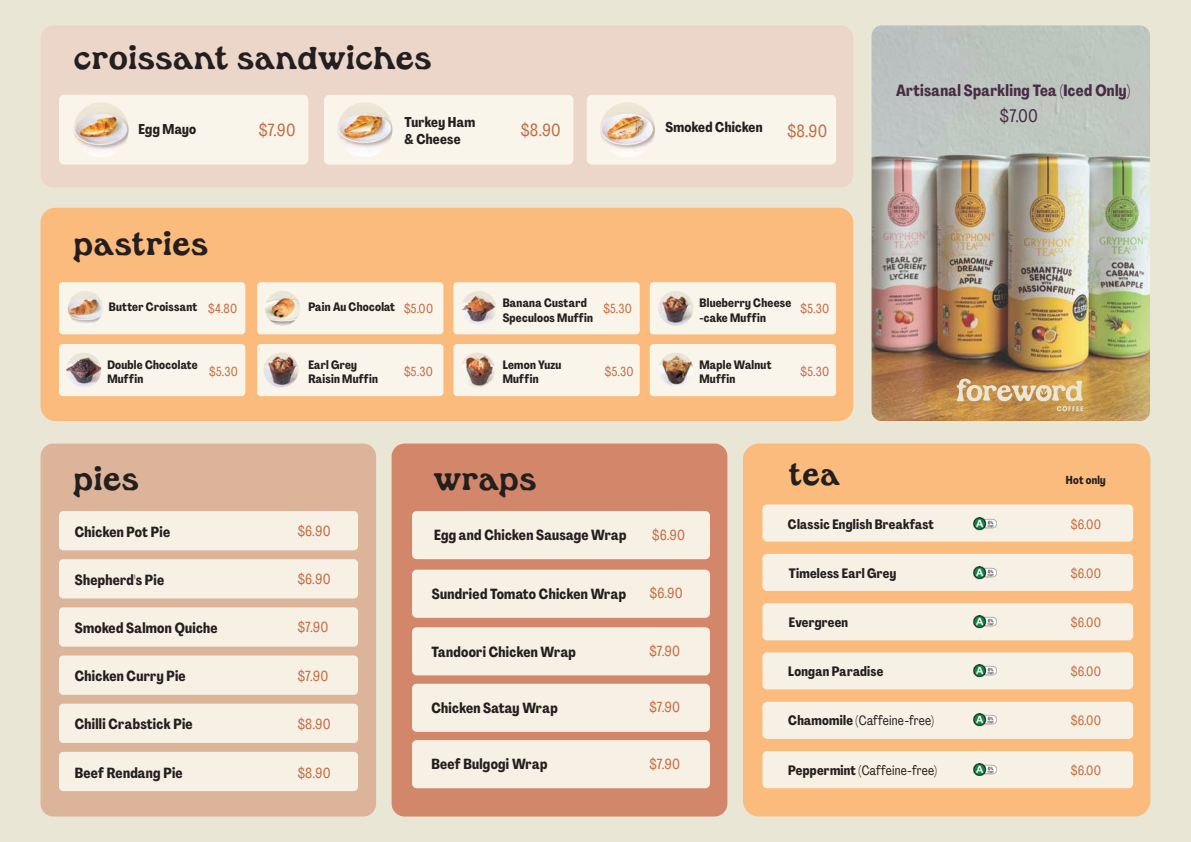
<style>
.page{position:relative;width:1191px;height:842px;background:#eae6d6}
.page>*{position:absolute;margin:0;border:0;box-sizing:border-box;transform-origin:0 0}
.t1{font:700 27.9px "MC Sequoia";color:#231f20}
.t2{font:700 26.9px "MC Sequoia";color:#231f20}
.t3{font:18px "PP Agrandir Tight";color:#492c44}
.t4{font:17.4px "PP Agrandir Tight";color:#c26c41}
.t5{font:700 16px "PP Agrandir Tight";letter-spacing:.02em;color:#492c44}
.t6{font:700 14.5px "PP Agrandir Tight";letter-spacing:.02em;color:#221f1f}
.t7{font:14.5px "PP Agrandir Tight";letter-spacing:.02em;color:#c26c41}
.t8{font:700 14px/16.8px "PP Agrandir Tight";letter-spacing:.02em;color:#221f1f}
.t9{font:700 13.4px "PP Agrandir Tight";letter-spacing:.02em;color:#221f1f}
.t10{font:13.4px "PP Agrandir Tight";letter-spacing:.02em;color:#221f1f}
.t11{font:13.4px "PP Agrandir Tight";letter-spacing:.02em;color:#c26c41}
.t12{font:13px "PP Agrandir Tight";letter-spacing:.02em;color:#c26c41}
.t13{font:700 12px/14.4px "PP Agrandir Tight";letter-spacing:.02em;color:#221f1f}
.t14{font:700 11.4px "PP Agrandir Tight";letter-spacing:.02em;color:#221f1f}
.s1{font-weight:700}
</style>
<div class="page">
<div style="left:41px;top:444px;width:335px;height:372px;background:#dbb499;border-radius:13px"></div>
<div style="left:59px;top:511px;width:299px;height:39px;background:#f7f0e4;border-radius:4px"></div>
<div style="left:59px;top:559px;width:299px;height:39px;background:#f7f0e4;border-radius:4px"></div>
<div style="left:59px;top:607px;width:299px;height:40px;background:#f7f0e4;border-radius:4px"></div>
<div style="left:59px;top:655px;width:299px;height:40px;background:#f7f0e4;border-radius:4px"></div>
<div style="left:59px;top:704px;width:299px;height:39px;background:#f7f0e4;border-radius:4px"></div>
<div style="left:59px;top:752px;width:299px;height:39px;background:#f7f0e4;border-radius:4px"></div>
<div style="left:41px;top:208px;width:812px;height:213px;background:#fabb7c;border-radius:15px"></div>
<div style="left:41px;top:25px;width:812px;height:163px;background:#ecd6c9;border-radius:13px"></div>
<div style="left:743px;top:444px;width:407px;height:372px;background:#fabb7c;border-radius:16px"></div>
<div style="left:762px;top:504px;width:371px;height:38px;background:#f7f0e4;border-radius:5px"></div>
<div style="left:762px;top:554px;width:371px;height:37px;background:#f7f0e4;border-radius:5px"></div>
<div style="left:762px;top:603px;width:371px;height:37px;background:#f7f0e4;border-radius:5px"></div>
<div style="left:762px;top:652px;width:371px;height:37px;background:#f7f0e4;border-radius:5px"></div>
<div style="left:762px;top:702px;width:371px;height:37px;background:#f7f0e4;border-radius:5px"></div>
<div style="left:762px;top:751px;width:371px;height:37px;background:#f7f0e4;border-radius:5px"></div>
<img style="left:973px;top:517px;width:23px;height:13px">
<img style="left:973px;top:567px;width:23px;height:13px">
<img style="left:973px;top:615px;width:23px;height:13px">
<img style="left:973px;top:664px;width:23px;height:13px">
<img style="left:973px;top:714px;width:23px;height:13px">
<img style="left:973px;top:763px;width:23px;height:13px">
<img style="left:871px;top:25px;width:279px;height:396px;border-radius:10px">
<div style="left:59px;top:282px;width:186px;height:52px;background:#f9f5eb;border-radius:4px"></div>
<img style="left:68px;top:291px;width:35px;height:35px;border-radius:18px">
<div style="left:257px;top:282px;width:186px;height:52px;background:#f9f5eb;border-radius:4px"></div>
<img style="left:265px;top:291px;width:35px;height:35px;border-radius:17px">
<div style="left:453px;top:282px;width:187px;height:52px;background:#f9f5eb;border-radius:4px"></div>
<img style="left:461px;top:291px;width:35px;height:35px;border-radius:18px">
<div style="left:649px;top:282px;width:187px;height:52px;background:#f9f5eb;border-radius:4px"></div>
<img style="left:658px;top:291px;width:35px;height:35px;border-radius:18px">
<div style="left:59px;top:344px;width:186px;height:52px;background:#f9f5eb;border-radius:4px"></div>
<img style="left:66px;top:353px;width:35px;height:35px;border-radius:17px">
<div style="left:257px;top:344px;width:186px;height:52px;background:#f9f5eb;border-radius:4px"></div>
<img style="left:263px;top:353px;width:35px;height:35px;border-radius:17px">
<div style="left:453px;top:344px;width:187px;height:52px;background:#f9f5eb;border-radius:4px"></div>
<img style="left:460px;top:353px;width:35px;height:35px;border-radius:17px">
<div style="left:649px;top:344px;width:187px;height:52px;background:#f9f5eb;border-radius:4px"></div>
<img style="left:658px;top:352px;width:35px;height:35px;border-radius:18px">
<div style="left:59px;top:95px;width:249px;height:70px;background:#f9f5eb;border-radius:5px"></div>
<img style="left:74px;top:102px;width:55px;height:55px;border-radius:27px">
<div style="left:324px;top:95px;width:249px;height:70px;background:#f9f5eb;border-radius:5px"></div>
<img style="left:337px;top:102px;width:55px;height:55px;border-radius:27px">
<div style="left:587px;top:95px;width:249px;height:70px;background:#f9f5eb;border-radius:5px"></div>
<img style="left:600px;top:102px;width:55px;height:55px;border-radius:27px">
<div style="left:391px;top:444px;width:336px;height:372px;background:#d2866a;border-radius:13px"></div>
<div style="left:412px;top:511px;width:298px;height:48px;background:#f7f0e4;border-radius:5px"></div>
<div style="left:412px;top:740px;width:298px;height:48px;background:#f7f0e4;border-radius:5px"></div>
<div style="left:412px;top:684px;width:298px;height:48px;background:#f7f0e4;border-radius:5px"></div>
<div style="left:412px;top:627px;width:298px;height:48px;background:#f7f0e4;border-radius:5px"></div>
<div style="left:412px;top:570px;width:298px;height:48px;background:#f7f0e4;border-radius:5px"></div>
<svg style="left:956px;top:377px;width:127px;height:34px"></svg>
<h1 class="t1" style="left:74px;top:37px;width:360px">croissant sandwiches</h1>
<p class="t8" style="left:139px;top:120px;width:59px">Egg Mayo</p>
<p class="t8" style="left:404px;top:114px;width:72px">Turkey Ham &amp; Cheese</p>
<p class="t4" style="left:259px;top:119px;width:38px">$7.90</p>
<p class="t4" style="left:521px;top:119px;width:41px">$8.90</p>
<p class="t8" style="left:665px;top:119px;width:99px">Smoked Chicken</p>
<p class="t4" style="left:787px;top:120px;width:41px">$8.90</p>
<h1 class="t1" style="left:74px;top:223px;width:136px">pastries</h1>
<p class="t13" style="left:109px;top:300px;width:90px">Butter Croissant</p>
<p class="t13" style="left:308px;top:300px;width:88px">Pain Au Chocolat</p>
<p class="t13" style="left:502px;top:296px;width:92px">Banana Custard<br>Speculoos Muffin</p>
<p class="t13" style="left:699px;top:296px;width:93px">Blueberry Cheese -cake Muffin</p>
<p class="t13" style="left:107px;top:358px;width:92px">Double Chocolate<br>Muffin</p>
<p class="t13" style="left:308px;top:358px;width:71px">Earl Grey<br>Raisin Muffin</p>
<p class="t13" style="left:502px;top:358px;width:60px">Lemon Yuzu<br>Muffin</p>
<p class="t13" style="left:699px;top:358px;width:73px">Maple Walnut<br>Muffin</p>
<p class="t12" style="left:208px;top:300px;width:31px">$4.80</p>
<p class="t12" style="left:404px;top:300px;width:30px">$5.00</p>
<p class="t12" style="left:603px;top:301px;width:30px">$5.30</p>
<p class="t12" style="left:800px;top:301px;width:30px">$5.30</p>
<p class="t12" style="left:209px;top:363px;width:30px">$5.30</p>
<p class="t12" style="left:404px;top:363px;width:30px">$5.30</p>
<p class="t12" style="left:605px;top:363px;width:30px">$5.30</p>
<p class="t12" style="left:800px;top:363px;width:30px">$5.30</p>
<p class="t5" style="left:896px;top:81px;width:236px">Artisanal Sparkling Tea (Iced Only)</p>
<p class="t3" style="left:1000px;top:105px;width:40px">$7.00</p>
<h1 class="t1" style="left:74px;top:458px;width:67px">pies</h1>
<p class="t6" style="left:75px;top:523px;width:97px">Chicken Pot Pie</p>
<p class="t6" style="left:75px;top:571px;width:91px">Shepherd's Pie</p>
<p class="t6" style="left:75px;top:619px;width:144px">Smoked Salmon Quiche</p>
<p class="t6" style="left:75px;top:667px;width:112px">Chicken Curry Pie</p>
<p class="t6" style="left:75px;top:715px;width:119px">Chilli Crabstick Pie</p>
<p class="t6" style="left:75px;top:763px;width:109px">Beef Rendang Pie</p>
<p class="t7" style="left:298px;top:522px;width:34px">$6.90</p>
<p class="t7" style="left:298px;top:570px;width:34px">$6.90</p>
<p class="t7" style="left:298px;top:618px;width:32px">$7.90</p>
<p class="t7" style="left:298px;top:667px;width:32px">$7.90</p>
<p class="t7" style="left:298px;top:715px;width:35px">$8.90</p>
<p class="t7" style="left:298px;top:764px;width:35px">$8.90</p>
<h1 class="t1" style="left:433px;top:458px;width:105px">wraps</h1>
<p class="t6" style="left:434px;top:526px;width:194px">Egg and Chicken Sausage Wrap</p>
<p class="t7" style="left:652px;top:526px;width:34px">$6.90</p>
<p class="t6" style="left:432px;top:585px;width:196px">Sundried Tomato Chicken Wrap</p>
<p class="t7" style="left:650px;top:584px;width:34px">$6.90</p>
<p class="t6" style="left:431px;top:643px;width:146px">Tandoori Chicken Wrap</p>
<p class="t7" style="left:649px;top:642px;width:32px">$7.90</p>
<p class="t6" style="left:431px;top:699px;width:128px">Chicken Satay Wrap</p>
<p class="t7" style="left:649px;top:698px;width:32px">$7.90</p>
<p class="t6" style="left:431px;top:755px;width:117px">Beef Bulgogi Wrap</p>
<p class="t7" style="left:649px;top:755px;width:32px">$7.90</p>
<h2 class="t2" style="left:788px;top:454px;width:53px">tea</h2>
<p class="t9" style="left:788px;top:516px;width:147px">Classic English Breakfast</p>
<p class="t9" style="left:789px;top:565px;width:109px">Timeless Earl Grey</p>
<p class="t9" style="left:789px;top:614px;width:61px">Evergreen</p>
<p class="t9" style="left:788px;top:663px;width:97px">Longan Paradise</p>
<p class="t10" style="left:788px;top:712px;width:147px"><span class="s1">Chamomile (</span>Caffeine-free)</p>
<p class="t10" style="left:788px;top:762px;width:150px"><span class="s1">Peppermint (</span>Caffeine-free)</p>
<p class="t14" style="left:1066px;top:473px;width:41px">Hot only</p>
<p class="t11" style="left:1070px;top:515px;width:32px">$6.00</p>
<p class="t11" style="left:1070px;top:565px;width:32px">$6.00</p>
<p class="t11" style="left:1070px;top:614px;width:32px">$6.00</p>
<p class="t11" style="left:1070px;top:663px;width:32px">$6.00</p>
<p class="t11" style="left:1070px;top:712px;width:32px">$6.00</p>
<p class="t11" style="left:1070px;top:762px;width:32px">$6.00</p>
</div>
